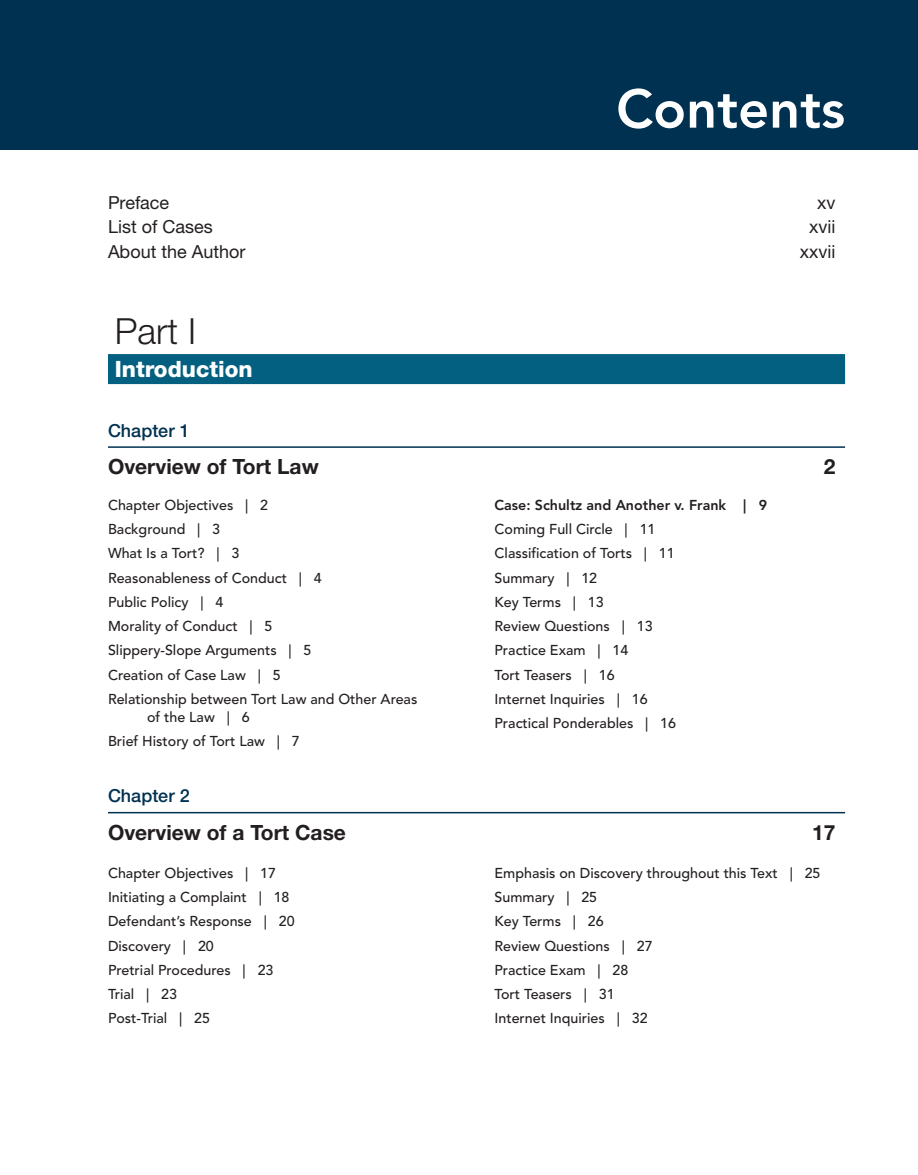
<style>
.page{position:relative;width:918px;height:1175px;background:#fff}
.page>*{position:absolute;margin:0;border:0;box-sizing:border-box;transform-origin:0 0}
.t1{font:800 54px "Avenir LT Std";color:#fff}
.t2{font:300 36px "Helvetica Neue LT Std";color:#231f20}
.t3{font:800 22.5px "Helvetica Neue LT Std";color:#fff}
.t4{font:700 21px "Helvetica Neue LT Std";color:#231f20}
.t5{font:18px "Helvetica Neue LT Std";color:#231f20}
.t6{font:500 18px "Helvetica Neue LT Std";color:#003150}
.t7{font:500 14.25px/24.3px "Avenir LT Std";color:#231f20}
.s1{font-weight:800}
</style>
<div class="page">
<div style="left:0;top:0;width:918px;height:149px;background:#003150"></div>
<div style="left:108px;top:354px;width:737px;height:30px;background:#046081"></div>
<hr style="left:108px;top:446px;width:737px;height:2px;background:#003150">
<hr style="left:108px;top:812px;width:737px;height:1px;background:#003150">
<p class="t1" style="left:616px;top:77px;width:230px">Contents</p>
<p class="t5" style="left:108px;top:191px;width:63px">Preface</p>
<p class="t5" style="left:817px;top:191px;width:20px">xv</p>
<p class="t5" style="left:108px;top:216px;width:106px">List of Cases</p>
<p class="t5" style="left:809px;top:216px;width:28px">xvii</p>
<p class="t5" style="left:108px;top:241px;width:139px">About the Author</p>
<p class="t5" style="left:800px;top:241px;width:37px">xxvii</p>
<p class="t2" style="left:115px;top:310px;width:83px">Part I</p>
<p class="t3" style="left:115px;top:355px;width:139px">Introduction</p>
<p class="t6" style="left:108px;top:419px;width:83px">Chapter 1</p>
<p class="t4" style="left:108px;top:453px;width:212px">Overview of Tort Law</p>
<p class="t4" style="left:824px;top:453px;width:13px">2</p>
<p class="t7" style="left:108px;top:493px;width:311px">Chapter Objectives | 2<br>Background | 3<br>What Is a Tort? | 3<br>Reasonableness of Conduct | 4<br>Public Policy | 4<br>Morality of Conduct | 5<br>Slippery-Slope Arguments | 5<br>Creation of Case Law | 5<br>Relationship between Tort Law and Other Areas</p>
<p class="t7" style="left:108px;top:705px;width:193px;text-indent:39px">of the Law | 6<br>Brief History of Tort Law | 7</p>
<p class="t6" style="left:108px;top:785px;width:83px">Chapter 2</p>
<p class="t4" style="left:108px;top:819px;width:240px">Overview of a Tort Case</p>
<p class="t4" style="left:812px;top:819px;width:25px">17</p>
<p class="t7" style="left:108px;top:861px;width:188px">Chapter Objectives | 17<br>Initiating a Complaint | 18<br>Defendant’s Response | 20<br>Discovery | 20<br>Pretrial Procedures | 23<br>Trial | 23<br>Post-Trial | 25</p>
<p class="t7" style="left:495px;top:861px;width:328px">Emphasis on Discovery throughout this Text | 25<br>Summary | 25<br>Key Terms | 26<br>Review Questions | 27<br>Practice Exam | 28<br>Tort Teasers | 31<br>Internet Inquiries | 32</p>
<p class="t7" style="left:495px;top:493px;width:274px"><span class="s1">Case: Schultz and Another v. Frank | 9<br></span>Coming Full Circle | 11<br>Classification of Torts | 11<br>Summary | 12<br>Key Terms | 13<br>Review Questions | 13<br>Practice Exam | 14<br>Tort Teasers | 16<br>Internet Inquiries | 16<br>Practical Ponderables | 16</p>
</div>
